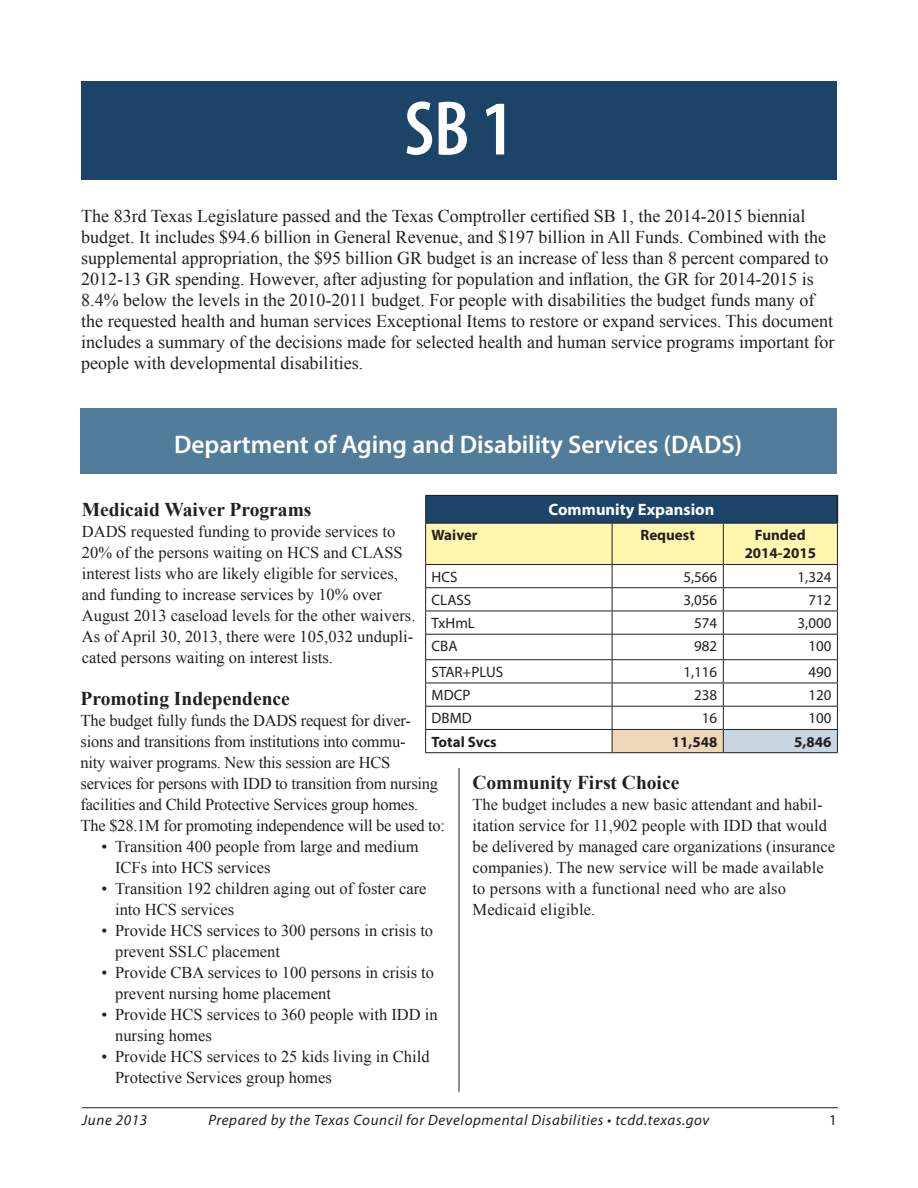
<style>
.page{position:relative;width:918px;height:1188px;background:#fff}
.page>*{position:absolute;margin:0;border:0;box-sizing:border-box;transform-origin:0 0}
.t1{font:600 condensed 78px "Myriad Pro";color:#fff}
.TITLES__-_Project_G{font:600 25.5px "Myriad Pro";letter-spacing:-.005em;color:#fff}
.Program_title{font:700 19.5px "Times New Roman";color:#231f20}
.Intro_text{font:18px/21px "Times New Roman";color:#231f20}
.Program_Paragraph_te{font:16.5px/21px "Times New Roman";color:#231f20}
.bullets{font:16.5px/21px "Times New Roman";color:#231f20}
.Table_Title{font:700 16.5px "Myriad Pro";color:#fff}
.t2{font:italic 15px "Myriad Pro";letter-spacing:.04em;color:#231f20}
.Table_cells_-_right{font:15px "Myriad Pro";color:#231f20}
.Table_text_-_left_al{font:700 15px/18px "Myriad Pro";color:#231f20;text-align:center}
.Table_text_-_left_al-2{font:15px "Myriad Pro";color:#231f20}
.Table_cells_-_right-2{font:700 15px "Myriad Pro";color:#231f20}
.IMRPOVING_CAREER_TIT{font:15px "Myriad Pro";color:#231f20}
</style>
<div class="page">
<hr style="left:82px;top:1107px;width:756px;height:1px;background:#231f20">
<hr style="left:425px;top:495px;width:187px;height:1px;background:#231f20">
<hr style="left:612px;top:495px;width:111px;height:1px;background:#231f20">
<hr style="left:723px;top:495px;width:115px;height:1px;background:#231f20">
<svg style="left:425px;top:496px;width:413px;height:256px"></svg>
<hr style="left:425px;top:752px;width:187px;height:1px;background:#231f20">
<hr style="left:612px;top:752px;width:111px;height:1px;background:#231f20">
<hr style="left:723px;top:752px;width:115px;height:1px;background:#231f20">
<hr style="left:459px;top:768px;width:1px;height:324px;background:#231f20">
<div style="left:81px;top:81px;width:756px;height:99px;background:#1b4468"></div>
<div style="left:81px;top:409px;width:756px;height:65px;background:#517d9a"></div>
<p class="t1" style="left:404px;top:86px;width:111px">SB 1</p>
<p class="Intro_text" style="left:81px;top:205px;width:755px">The 83rd Texas Legislature passed and the Texas Comptroller certified SB 1, the 2014-2015 biennial budget. It includes $94.6 billion in General Revenue, and $197 billion in All Funds. Combined with the supplemental appropriation, the $95 billion GR budget is an increase of less than 8 percent compared to 2012-13 GR spending. However, after adjusting for population and inflation, the GR for 2014-2015 is 8.4% below the levels in the 2010-2011 budget. For people with disabilities the budget funds many of the requested health and human services Exceptional Items to restore or expand services. This document includes a summary of the decisions made for selected health and human service programs important for people with developmental disabilities.</p>
<p class="TITLES__-_Project_G" style="left:174px;top:428px;width:570px">Department of Aging and Disability Services (DADS)</p>
<p class="Program_title" style="left:82px;top:496px;width:231px">Medicaid Waiver Programs</p>
<p class="Program_Paragraph_te" style="left:82px;top:521px;width:335px">DADS requested funding to provide services to 20% of the persons waiting on HCS and CLASS interest lists who are likely eligible for services, and funding to increase services by 10% over August 2013 caseload levels for the other waivers.<br>As of April 30, 2013, there were 105,032 undupli&shy;cated persons waiting on interest lists.</p>
<p class="Table_Title" style="left:549px;top:499px;width:167px">Community Expansion</p>
<p class="Table_text_-_left_al" style="left:432px;top:526px;width:48px">Waiver</p>
<p class="Table_text_-_left_al" style="left:641px;top:526px;width:56px">Request</p>
<p class="Table_text_-_left_al" style="left:745px;top:526px;width:73px">Funded<br>2014-2015</p>
<p class="Table_text_-_left_al-2" style="left:432px;top:567px;width:27px">HCS</p>
<p class="Table_cells_-_right" style="left:683px;top:567px;width:35px">5,566</p>
<p class="Table_cells_-_right" style="left:798px;top:567px;width:35px">1,324</p>
<p class="Table_text_-_left_al-2" style="left:432px;top:591px;width:41px">CLASS</p>
<p class="Table_cells_-_right" style="left:683px;top:591px;width:35px">3,056</p>
<p class="Table_cells_-_right" style="left:808px;top:591px;width:25px">712</p>
<p class="Table_text_-_left_al-2" style="left:432px;top:614px;width:45px">TxHmL</p>
<p class="Table_cells_-_right" style="left:694px;top:614px;width:25px">574</p>
<p class="Table_cells_-_right" style="left:798px;top:614px;width:35px">3,000</p>
<p class="Table_text_-_left_al-2" style="left:432px;top:637px;width:28px">CBA</p>
<p class="Table_cells_-_right" style="left:694px;top:637px;width:25px">982</p>
<p class="Table_cells_-_right" style="left:808px;top:637px;width:25px">100</p>
<p class="Table_text_-_left_al-2" style="left:432px;top:663px;width:73px">STAR+PLUS</p>
<p class="Table_cells_-_right" style="left:683px;top:663px;width:35px">1,116</p>
<p class="Table_cells_-_right" style="left:808px;top:663px;width:25px">490</p>
<p class="Table_text_-_left_al-2" style="left:432px;top:686px;width:40px">MDCP</p>
<p class="Table_cells_-_right" style="left:694px;top:686px;width:25px">238</p>
<p class="Table_cells_-_right" style="left:808px;top:686px;width:25px">120</p>
<p class="Table_text_-_left_al-2" style="left:432px;top:709px;width:42px">DBMD</p>
<p class="Table_cells_-_right" style="left:702px;top:709px;width:17px">16</p>
<p class="Table_cells_-_right" style="left:808px;top:709px;width:25px">100</p>
<p class="Table_text_-_left_al" style="left:432px;top:732px;width:67px">Total Svcs</p>
<p class="Table_cells_-_right-2" style="left:672px;top:732px;width:47px">11,548</p>
<p class="Table_cells_-_right-2" style="left:794px;top:732px;width:39px">5,846</p>
<p class="Program_title" style="left:81px;top:685px;width:211px">Promoting Independence</p>
<p class="Program_Paragraph_te" style="left:81px;top:710px;width:366px">The budget fully funds the DADS request for diver&shy;sions and transitions from institutions into commu-<br>nity waiver programs. New this session are HCS services for persons with IDD to transition from nursing facilities and Child Protective Services group homes.<br>The $28.1M for promoting independence will be used to:</p>
<p class="bullets" style="left:115px;top:836px;width:305px;text-indent:-14px">• Transition 400 people from large and medium<br>ICFs into HCS services</p>
<p class="bullets" style="left:115px;top:878px;width:313px;text-indent:-14px">• Transition 192 children aging out of foster care into HCS services</p>
<p class="bullets" style="left:115px;top:920px;width:320px;text-indent:-14px">• Provide HCS services to 300 persons in crisis to prevent SSLC placement</p>
<p class="bullets" style="left:115px;top:962px;width:320px;text-indent:-14px">• Provide CBA services to 100 persons in crisis to prevent nursing home placement</p>
<p class="bullets" style="left:115px;top:1004px;width:324px;text-indent:-14px">• Provide HCS services to 360 people with IDD in nursing homes</p>
<p class="bullets" style="left:115px;top:1046px;width:316px;text-indent:-14px">• Provide HCS services to 25 kids living in Child<br>Protective Services group homes</p>
<p class="Program_title" style="left:472px;top:769px;width:208px">Community First Choice</p>
<p class="Program_Paragraph_te" style="left:472px;top:794px;width:364px">The budget includes a new basic attendant and habil&shy;itation service for 11,902 people with IDD that would be delivered by managed care organizations (insurance companies). The new service will be made available to persons with a functional need who are also Medicaid eligible.</p>
<p class="t2" style="left:82px;top:1111px;width:67px">June 2013</p>
<p class="t2" style="left:209px;top:1111px;width:502px">Prepared by the Texas Council for Developmental Disabilities • tcdd.texas.gov</p>
<p class="IMRPOVING_CAREER_TIT" style="left:829px;top:1111px;width:9px">1</p>
</div>
